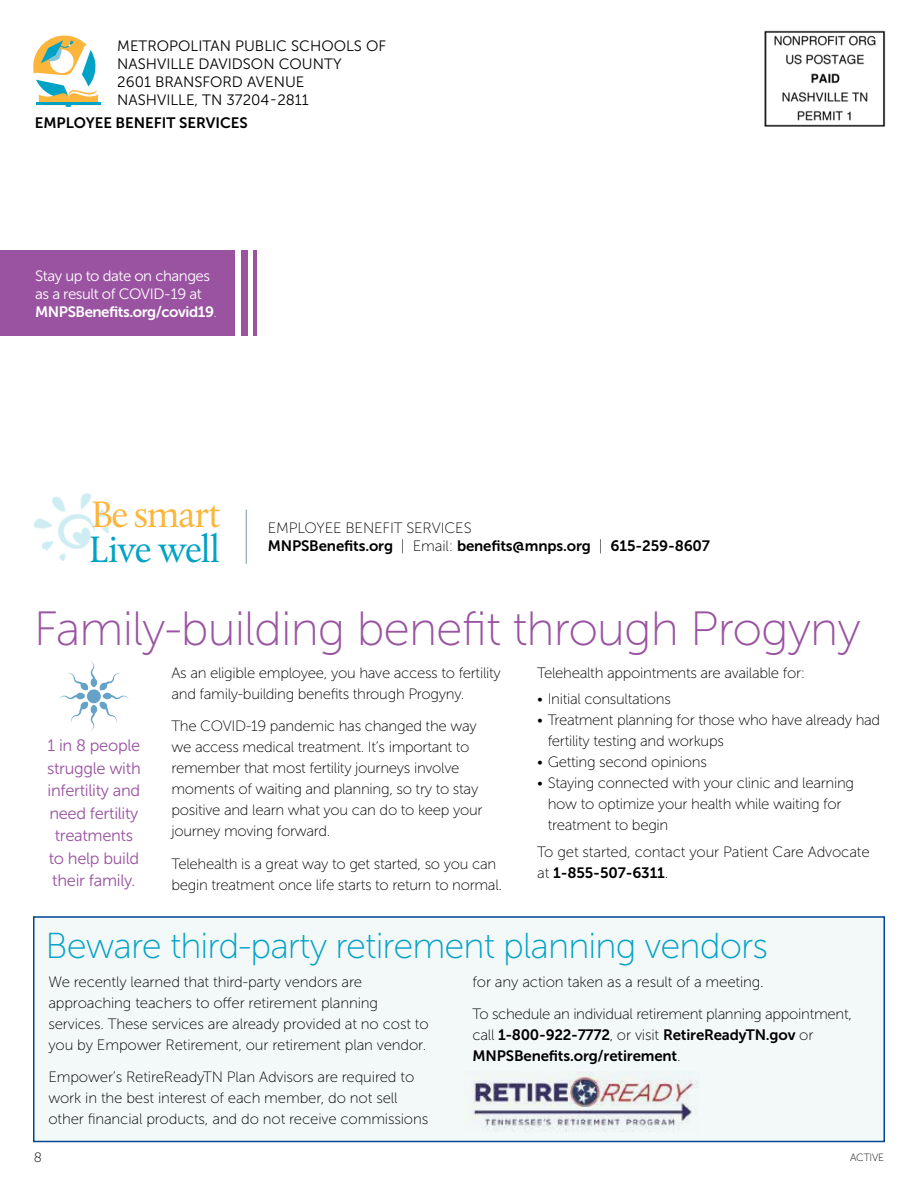
<style>
.page{position:relative;width:918px;height:1188px;background:#fff}
.page>*{position:absolute;margin:0;border:0;box-sizing:border-box;transform-origin:0 0}
.t1{font:48px "Museo Sans 100";letter-spacing:-.02em;color:#9a53a1}
.t2{font:38.85px "Albertina";letter-spacing:-.03em;color:#00a2c5}
.t3{font:38.85px "Albertina";letter-spacing:-.03em;color:#fcb53b}
.t4{font:36px "Museo Sans 100";letter-spacing:-.025em;color:#00a2c5}
.t5{font:16.5px/22.5px "Museo Sans 300";letter-spacing:-.02em;color:#9a53a1;text-align:center}
.t6{font:15px/21px "Museo Sans 100";letter-spacing:-.02em;color:#000}
.t7{font:15px/21px "Museo Sans 700";letter-spacing:-.01em;color:#000}
.t8{font:15px/18px "Museo Sans 300";color:#000}
.t9{font:15px/18px "Museo Sans 300";letter-spacing:-.03em;color:#fff}
.t10{font:15px "Museo Sans 700";letter-spacing:-.03em;color:#fff}
.t11{font:13.5px "Museo Sans 100";color:#000}
.t12{font:10.5px "Museo Sans 100";letter-spacing:-.02em;color:#000}
.s1{font-family:"Museo Sans 100"}
</style>
<div class="page">
<img style="left:34px;top:493px;width:75px;height:68px">
<hr style="left:246px;top:510px;width:1px;height:54px;background:#78959a">
<img style="left:764px;top:30px;width:122px;height:97px">
<svg style="left:33px;top:36px;width:68px;height:71px"></svg>
<svg style="left:58px;top:661px;width:71px;height:70px"></svg>
<div style="left:87px;top:689px;width:14px;height:14px;background:#64a2c8;border-radius:50%"></div>
<div style="left:34px;top:916px;width:850px;height:226px;background:#f3f8f8"></div>
<div style="left:33px;top:916px;width:852px;height:226px;border:2px solid #004694"></div>
<img style="left:473px;top:1071px;width:225px;height:61px">
<div style="left:0;top:251px;width:235px;height:85px;background:#9a53a1"></div>
<div style="left:241px;top:251px;width:6px;height:85px;background:#9a53a1"></div>
<hr style="left:253px;top:251px;width:3px;height:85px;background:#9a53a1">
<p class="t8" style="left:117px;top:37px;width:270px">METROPOLITAN PUBLIC SCHOOLS OF<br>NASHVILLE DAVIDSON COUNTY<br>2601 BRANSFORD AVENUE<br>NASHVILLE, TN 37204-2811</p>
<p class="t7" style="left:35px;top:112px;width:215px">EMPLOYEE BENEFIT SERVICES</p>
<p class="t9" style="left:35px;top:267px;width:176px">Stay up to date on changes as a result of COVID-19 at</p>
<p class="t10" style="left:35px;top:303px;width:183px">MNPSBenefits.org/covid19<span class="s1">.</span></p>
<h2 class="t3" style="left:92px;top:492px;width:131px">Be smart</h2>
<h2 class="t2" style="left:89px;top:527px;width:132px">Live well</h2>
<p class="t6" style="left:268px;top:518px;width:205px">EMPLOYEE BENEFIT SERVICES</p>
<p class="t7" style="left:268px;top:536px;width:444px">MNPSBenefits.org <span class="s1">| Email:</span> benefits@mnps.org <span class="s1">|</span> 615-259-8607</p>
<h1 class="t1" style="left:34px;top:603px;width:829px">Family-building benefit through Progyny</h1>
<p class="t5" style="left:47px;top:734px;width:95px">1 in 8 people struggle with infertility and need fertility treatments to help build their family.</p>
<p class="t6" style="left:171px;top:663px;width:331px">As an eligible employee, you have access to fertility and family-building benefits through Progyny.</p>
<p class="t6" style="left:171px;top:716px;width:313px">The COVID-19 pandemic has changed the way we access medical treatment. It’s important to remember that most fertility journeys involve moments of waiting and planning, so try to stay positive and learn what you can do to keep your journey moving forward.</p>
<p class="t6" style="left:171px;top:853px;width:332px">Telehealth is a great way to get started, so you can begin treatment once life starts to return to normal.</p>
<p class="t6" style="left:537px;top:663px;width:269px">Telehealth appointments are available for:</p>
<p class="t6" style="left:537px;top:688px;width:135px">• Initial consultations</p>
<p class="t6" style="left:548px;top:709px;width:334px;text-indent:-11px">• Treatment planning for those who have already had fertility testing and workups</p>
<p class="t6" style="left:537px;top:751px;width:171px">• Getting second opinions</p>
<p class="t6" style="left:548px;top:772px;width:308px;text-indent:-11px">• Staying connected with your clinic and learning how to optimize your health while waiting for treatment to begin</p>
<p class="t6" style="left:537px;top:842px;width:334px">To get started, contact your Patient Care Advocate</p>
<p class="t7" style="left:537px;top:863px;width:133px"><span class="s1">at</span> 1-855-507-6311<span class="s1">.</span></p>
<h3 class="t4" style="left:45px;top:926px;width:724px">Beware third-party retirement planning vendors</h3>
<p class="t6" style="left:48px;top:971px;width:382px">We recently learned that third-party vendors are approaching teachers to offer retirement planning services. These services are already provided at no cost to you by Empower Retirement, our retirement plan vendor.</p>
<p class="t6" style="left:48px;top:1067px;width:381px">Empower’s RetireReadyTN Plan Advisors are required to work in the best interest of each member, do not sell other financial products, and do not receive commissions</p>
<p class="t6" style="left:473px;top:966px;width:381px;line-height:32.4px">for any action taken as a result of a meeting.<br>To schedule an individual retirement planning appointment,</p>
<p class="t7" style="left:473px;top:1025px;width:342px"><span class="s1">call</span> 1-800-922-7772<span class="s1">, or visit</span> RetireReadyTN.gov <span class="s1">or<br></span>MNPSBenefits.org/retirement<span class="s1">.</span></p>
<p class="t11" style="left:34px;top:1150px;width:10px">8</p>
<p class="t12" style="left:850px;top:1151px;width:36px">ACTIVE</p>
</div>
